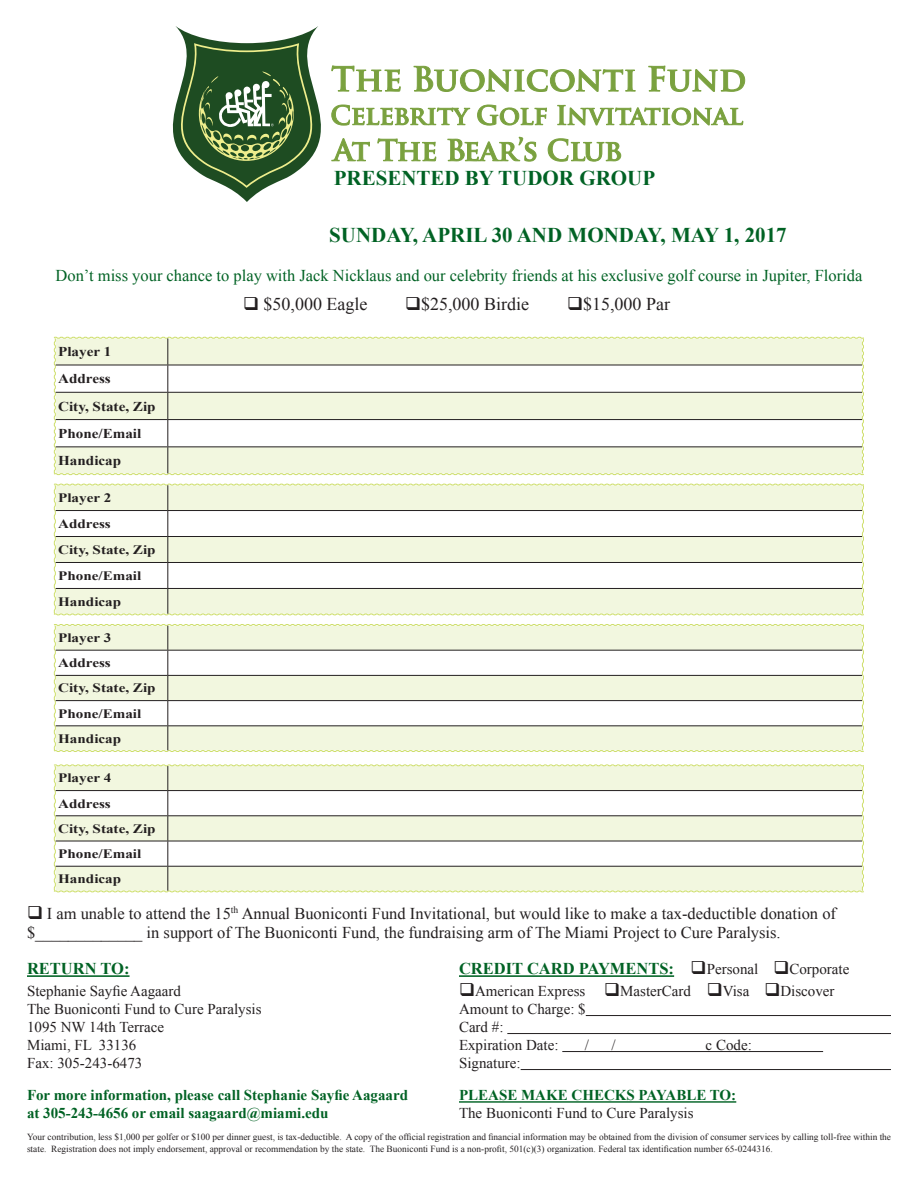
<style>
.page{position:relative;width:918px;height:1188px;background:#fff}
.page>*{position:absolute;margin:0;border:0;box-sizing:border-box;transform-origin:0 0}
.t1{font:700 21px "Times New Roman";color:#006224}
.t2{font:18px "Times New Roman";color:#231f20}
.t3{font:16.5px/19.8px "Times New Roman";color:#231f20}
.t4{font:16.5px "Times New Roman";color:#006224}
.t5{font:700 16.5px "Times New Roman";color:#006224}
.t6{font:15px "Times New Roman";color:#231f20}
.t7{font:700 15px "Times New Roman";color:#006224}
.t8{font:700 13.5px "Times New Roman";color:#231f20;scale:1.12 1}
.t9{font:700 12.9px "Times New Roman";color:#231f20;scale:1.18 1}
.t10{font:9.3px/11.2px "Times New Roman";color:#231f20}
.s1{color:#231f20}
.s2{font-weight:400;font-size:15px;color:#231f20}
</style>
<div class="page">
<hr style="left:27px;top:975px;width:103px;height:2px;background:#006224">
<hr style="left:459px;top:975px;width:215px;height:2px;background:#006224">
<hr style="left:586px;top:1015px;width:305px;height:1px;background:#231f20">
<hr style="left:507px;top:1033px;width:384px;height:1px;background:#231f20">
<hr style="left:562px;top:1051px;width:261px;height:1px;background:#231f20">
<hr style="left:521px;top:1069px;width:370px;height:1px;background:#231f20">
<hr style="left:459px;top:1101px;width:277px;height:2px;background:#006224">
<svg style="left:53px;top:336px;width:811px;height:139px"></svg>
<hr style="left:56px;top:365px;width:112px;height:1px;background:#231f20">
<hr style="left:168px;top:365px;width:694px;height:1px;background:#231f20">
<hr style="left:56px;top:392px;width:112px;height:1px;background:#231f20">
<hr style="left:168px;top:392px;width:694px;height:1px;background:#231f20">
<hr style="left:56px;top:419px;width:112px;height:1px;background:#231f20">
<hr style="left:168px;top:419px;width:694px;height:1px;background:#231f20">
<hr style="left:56px;top:446px;width:112px;height:1px;background:#231f20">
<hr style="left:168px;top:446px;width:694px;height:1px;background:#231f20">
<svg style="left:53px;top:483px;width:811px;height:133px"></svg>
<hr style="left:56px;top:510px;width:112px;height:1px;background:#231f20">
<hr style="left:168px;top:510px;width:694px;height:1px;background:#231f20">
<hr style="left:56px;top:536px;width:112px;height:1px;background:#231f20">
<hr style="left:168px;top:536px;width:694px;height:1px;background:#231f20">
<hr style="left:56px;top:562px;width:112px;height:1px;background:#231f20">
<hr style="left:168px;top:562px;width:694px;height:1px;background:#231f20">
<hr style="left:56px;top:588px;width:112px;height:1px;background:#231f20">
<hr style="left:168px;top:588px;width:694px;height:1px;background:#231f20">
<svg style="left:53px;top:624px;width:811px;height:128px"></svg>
<hr style="left:56px;top:650px;width:112px;height:1px;background:#231f20">
<hr style="left:168px;top:650px;width:694px;height:1px;background:#231f20">
<hr style="left:56px;top:675px;width:112px;height:1px;background:#231f20">
<hr style="left:168px;top:675px;width:694px;height:1px;background:#231f20">
<hr style="left:56px;top:700px;width:112px;height:1px;background:#231f20">
<hr style="left:168px;top:700px;width:694px;height:1px;background:#231f20">
<hr style="left:56px;top:725px;width:112px;height:1px;background:#231f20">
<hr style="left:168px;top:725px;width:694px;height:1px;background:#231f20">
<svg style="left:53px;top:764px;width:811px;height:129px"></svg>
<hr style="left:56px;top:790px;width:112px;height:1px;background:#231f20">
<hr style="left:168px;top:790px;width:694px;height:1px;background:#231f20">
<hr style="left:56px;top:815px;width:112px;height:1px;background:#231f20">
<hr style="left:168px;top:815px;width:694px;height:1px;background:#231f20">
<hr style="left:56px;top:841px;width:112px;height:1px;background:#231f20">
<hr style="left:168px;top:841px;width:694px;height:1px;background:#231f20">
<hr style="left:56px;top:866px;width:112px;height:1px;background:#231f20">
<hr style="left:168px;top:866px;width:694px;height:1px;background:#231f20">
<svg style="left:173px;top:26px;width:572px;height:176px"></svg>
<p class="t1" style="left:334px;top:163px;width:323px">PRESENTED BY TUDOR GROUP</p>
<p class="t1" style="left:329px;top:220px;width:459px">SUNDAY, APRIL 30 AND MONDAY, MAY 1, 2017</p>
<p class="t4" style="left:56px;top:265px;width:808px">Don’t miss your chance to play with Jack Nicklaus and our celebrity friends at his exclusive golf course in Jupiter, Florida</p>
<p class="t2" style="left:243px;top:292px;width:126px">❑ $50,000 Eagle</p>
<p class="t2" style="left:405px;top:292px;width:126px">❑$25,000 Birdie</p>
<p class="t2" style="left:567px;top:292px;width:105px">❑$15,000 Par</p>
<p class="t8" style="left:58px;top:342px;width:49px">Player 1</p>
<p class="t8" style="left:58px;top:369px;width:49px">Address</p>
<p class="t8" style="left:58px;top:397px;width:89px">City, State, Zip</p>
<p class="t8" style="left:58px;top:424px;width:76px">Phone/Email</p>
<p class="t8" style="left:58px;top:451px;width:58px">Handicap</p>
<p class="t9" style="left:58px;top:489px;width:46px">Player 2</p>
<p class="t9" style="left:58px;top:515px;width:46px">Address</p>
<p class="t9" style="left:58px;top:541px;width:84px">City, State, Zip</p>
<p class="t9" style="left:58px;top:567px;width:72px">Phone/Email</p>
<p class="t9" style="left:58px;top:593px;width:55px">Handicap</p>
<p class="t9" style="left:58px;top:629px;width:46px">Player 3</p>
<p class="t9" style="left:58px;top:654px;width:46px">Address</p>
<p class="t9" style="left:58px;top:679px;width:84px">City, State, Zip</p>
<p class="t9" style="left:58px;top:704px;width:72px">Phone/Email</p>
<p class="t9" style="left:58px;top:730px;width:55px">Handicap</p>
<p class="t9" style="left:58px;top:769px;width:46px">Player 4</p>
<p class="t9" style="left:58px;top:794px;width:46px">Address</p>
<p class="t9" style="left:58px;top:820px;width:84px">City, State, Zip</p>
<p class="t9" style="left:58px;top:845px;width:72px">Phone/Email</p>
<p class="t9" style="left:58px;top:870px;width:55px">Handicap</p>
<p class="t3" style="left:27px;top:903px;width:811px">❑ I am unable to attend the 15<sup>th</sup> Annual Buoniconti Fund Invitational, but would like to make a tax-deductible donation of $_____________ in support of The Buoniconti Fund, the fundraising arm of The Miami Project to Cure Paralysis.</p>
<p class="t5" style="left:27px;top:957px;width:104px">RETURN TO:</p>
<p class="t5" style="left:459px;top:957px;width:392px">CREDIT CARD PAYMENTS: <span class="s1">❑</span><span class="s2">Personal</span> <span class="s1">❑</span><span class="s2">Corporate</span></p>
<p class="t6" style="left:27px;top:981px;width:156px">Stephanie Sayfie Aagaard</p>
<p class="t6" style="left:459px;top:981px;width:377px">❑American Express ❑MasterCard ❑Visa ❑Discover</p>
<p class="t6" style="left:27px;top:999px;width:236px">The Buoniconti Fund to Cure Paralysis</p>
<p class="t6" style="left:459px;top:999px;width:128px">Amount to Charge: $</p>
<p class="t6" style="left:27px;top:1017px;width:139px">1095 NW 14th Terrace</p>
<p class="t6" style="left:459px;top:1017px;width:46px">Card #:</p>
<p class="t6" style="left:27px;top:1035px;width:111px">Miami, FL 33136</p>
<p class="t6" style="left:459px;top:1035px;width:101px">Expiration Date:</p>
<p class="t6" style="left:585px;top:1035px;width:6px">/</p>
<p class="t6" style="left:611px;top:1035px;width:6px">/</p>
<p class="t6" style="left:706px;top:1035px;width:48px">c Code:</p>
<p class="t6" style="left:27px;top:1053px;width:117px">Fax: 305-243-6473</p>
<p class="t6" style="left:459px;top:1053px;width:63px">Signature:</p>
<p class="t7" style="left:27px;top:1085px;width:383px">For more information, please call Stephanie Sayfie Aagaard</p>
<p class="t7" style="left:459px;top:1085px;width:279px">PLEASE MAKE CHECKS PAYABLE TO:</p>
<p class="t7" style="left:27px;top:1103px;width:303px">at 305-243-4656 or email saagaard@miami.edu</p>
<p class="t6" style="left:459px;top:1103px;width:236px">The Buoniconti Fund to Cure Paralysis</p>
<p class="t10" style="left:27px;top:1131px;width:866px">Your contribution, less $1,000 per golfer or $100 per dinner guest, is tax-deductible. A copy of the official registration and financial information may be obtained from the division of consumer services by calling toll-free within the state. Registration does not imply endorsement, approval or recommendation by the state. The Buoniconti Fund is a non-profit, 501(c)(3) organization. Federal tax identification number 65-0244316.</p>
</div>
